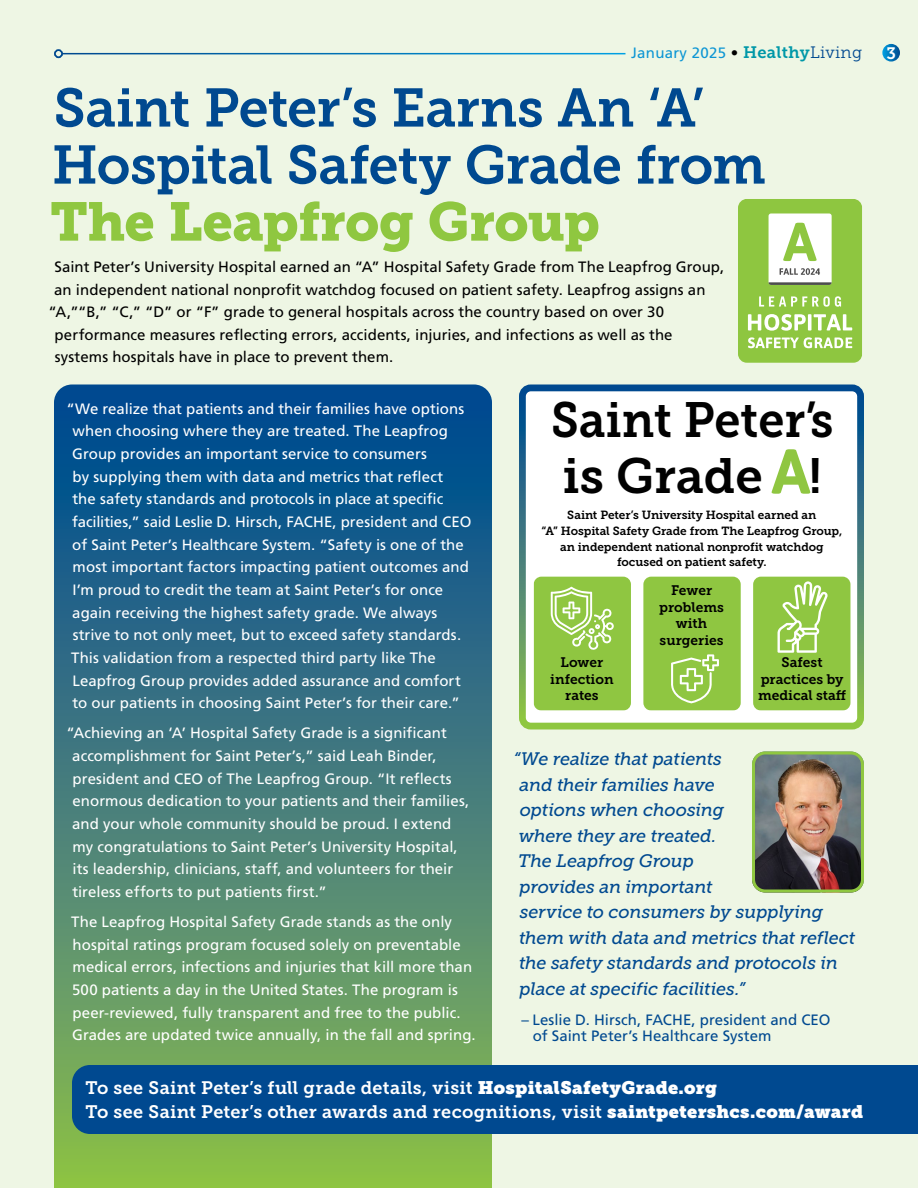
<style>
.page{position:relative;width:918px;height:1188px;background:#eef6e4}
.page>*{position:absolute;margin:0;border:0;box-sizing:border-box;transform-origin:0 0}
.t1{font:54px/57px "Museo Slab 700";letter-spacing:-.015em;color:#004990}
.t2{font:54px "Museo Slab 900";letter-spacing:-.01em;color:#8fc740}
.t3{font:49.35px "Museo Slab 700";color:#010101;scale:.95 1}
.t4{font:49.35px "Museo Slab 700";color:#010101}
.t5{font:italic 18px/25.5px "Museo Slab 500";letter-spacing:-.015em;color:#004990}
.t6{font:18px/24px "Museo Slab 700";letter-spacing:.015em;color:#fff}
.t7{font:16.5px "Museo Slab 700";color:#fff}
.t8{font:15px/22.6px "Frutiger LT Std";letter-spacing:.005em;color:#fff}
.t9{font:15px "Frutiger LT Std";letter-spacing:.005em;color:#000}
.t10{font:15px/16.5px "Frutiger LT Std";color:#004990}
.t11{font:15px "Frutiger LT Std";letter-spacing:.02em;color:#0d96d4}
.t12{font:13.8px/16.6px "Museo Slab 700";color:#000;text-align:center}
.t13{font:11.85px/15.8px "Museo Slab 700";letter-spacing:-.005em;color:#000;text-align:center}
.s1{color:#000}
.s2{font-family:"Museo Slab 700";font-size:16.5px;color:#0098a8}
.s3{font-family:"Museo Slab 300";font-size:16.5px;color:#004990}
.s4{font-family:"Museo Slab"}
.s5{color:#fff}
</style>
<div class="page">
<div style="left:522px;top:388px;width:339px;height:338px;background:#fff;border-radius:8px"></div>
<div style="left:534px;top:577px;width:97px;height:134px;background:#8fc641;border-radius:8px"></div>
<div style="left:643px;top:577px;width:98px;height:134px;background:#8fc641;border-radius:8px"></div>
<div style="left:753px;top:577px;width:97px;height:134px;background:#8fc641;border-radius:8px"></div>
<svg style="left:671px;top:654px;width:48px;height:49px"></svg>
<svg style="left:778px;top:581px;width:50px;height:72px"></svg>
<svg style="left:772px;top:449px;width:38px;height:45px"></svg>
<svg style="left:551px;top:587px;width:63px;height:63px"></svg>
<div style="left:519px;top:384px;width:345px;height:345px;border:7px solid #fff;border-radius:8px"></div>
<svg style="left:54px;top:384px;width:438px;height:804px;background:#3e7a79"></svg>
<div style="left:72px;top:1065px;width:846px;height:69px;background:#004990"></div>
<svg style="left:738px;top:199px;width:124px;height:164px;background:#aad371"></svg>
<img style="left:756px;top:752px;width:104px;height:140px">
<div style="left:752px;top:752px;width:112px;height:140px;border:3px solid #8fc740;border-radius:12px"></div>
<hr style="left:62px;top:53px;width:564px;height:1px;background:#fff">
<div style="left:54px;top:49px;width:9px;height:9px;border:2px solid #fff;border-radius:50%"></div>
<svg style="left:882px;top:44px;width:18px;height:18px"></svg>
<p class="t11" style="left:631px;top:44px;width:233px">January 2025 <span class="s1">•</span> <span class="s2">Healthy</span><span class="s3">Living</span></p>
<p class="t7" style="left:886px;top:44px;width:11px">3</p>
<h1 class="t1" style="left:52px;top:80px;width:716px">Saint Peter’s Earns An ‘A’<br>Hospital Safety Grade from</h1>
<h1 class="t2" style="left:50px;top:190px;width:551px">The Leapfrog Group</h1>
<p class="t9" style="left:54px;top:258px;width:671px">Saint Peter’s University Hospital earned an “A” Hospital Safety Grade from The Leapfrog Group,</p>
<p class="t9" style="left:54px;top:281px;width:653px">an independent national nonprofit watchdog focused on patient safety. Leapfrog assigns an</p>
<p class="t9" style="left:49px;top:303px;width:617px">“A,”“B,” “C,” “D” or “F” grade to general hospitals across the country based on over 30</p>
<p class="t9" style="left:55px;top:326px;width:620px">performance measures reflecting errors, accidents, injuries, and infections as well as the</p>
<p class="t9" style="left:55px;top:348px;width:340px">systems hospitals have in place to prevent them.</p>
<h2 class="t3" style="left:551px;top:392px;width:299px">Saint Peter’s</h2>
<p class="t8" style="left:71px;top:397px;width:402px;text-indent:-5px">“We realize that patients and their families have options when choosing where they are treated. The Leapfrog Group provides an important service to consumers<br>by supplying them with data and metrics that reflect<br>the safety standards and protocols in place at specific facilities,” said Leslie D. Hirsch, FACHE, president and CEO of Saint Peter’s Healthcare System. “Safety is one of the most important factors impacting patient outcomes and I’m proud to credit the team at Saint Peter’s for once again receiving the highest safety grade. We always strive to not only meet, but to exceed safety standards.<br>This validation from a respected third party like The Leapfrog Group provides added assurance and comfort to our patients in choosing Saint Peter’s for their care.”</p>
<p class="t8" style="left:72px;top:722px;width:399px;text-indent:-6px">“Achieving an ‘A’ Hospital Safety Grade is a significant accomplishment for Saint Peter’s,” said Leah Binder, president and CEO of The Leapfrog Group. “It reflects enormous dedication to your patients and their families, and your whole community should be proud. I extend my congratulations to Saint Peter’s University Hospital, its leadership, clinicians, staff, and volunteers for their tireless efforts to put patients first.”</p>
<p class="t8" style="left:71px;top:911px;width:406px">The Leapfrog Hospital Safety Grade stands as the only hospital ratings program focused solely on preventable medical errors, infections and injuries that kill more than 500 patients a day in the United States. The program is peer-reviewed, fully transparent and free to the public.<br>Grades are updated twice annually, in the fall and spring.</p>
<p class="t6" style="left:86px;top:1076px;width:779px">To see Saint Peter’s full grade details, visit <span class="s4">HospitalSafetyGrade.org<br></span>To see Saint Peter’s other awards and recognitions, visit <span class="s4">saintpetershcs.com/award</span></p>
<h2 class="t4" style="left:562px;top:448px;width:261px">is Grade <span class="s5">A</span>!</h2>
<p class="t13" style="left:542px;top:507px;width:302px">Saint Peter’s University Hospital earned an<br>“A” Hospital Safety Grade from The Leapfrog Group, an independent national nonprofit watchdog focused on patient safety.</p>
<p class="t12" style="left:659px;top:582px;width:66px">Fewer problems with surgeries</p>
<p class="t12" style="left:550px;top:654px;width:65px">Lower infection rates</p>
<p class="t12" style="left:758px;top:654px;width:87px">Safest practices by medical sta</p>
<p class="t5" style="left:514px;top:746px;width:343px">“We realize that patients<br>and their families have<br>options when choosing<br>where they are treated.<br>The Leapfrog Group<br>provides an important<br>service to consumers by supplying them with data and metrics that reflect the safety standards and protocols in place at specific facilities.”</p>
<p class="t10" style="left:533px;top:1011px;width:299px;text-indent:-11px">– Leslie D. Hirsch, FACHE, president and CEO of Saint Peter’s Healthcare System</p>
</div>
